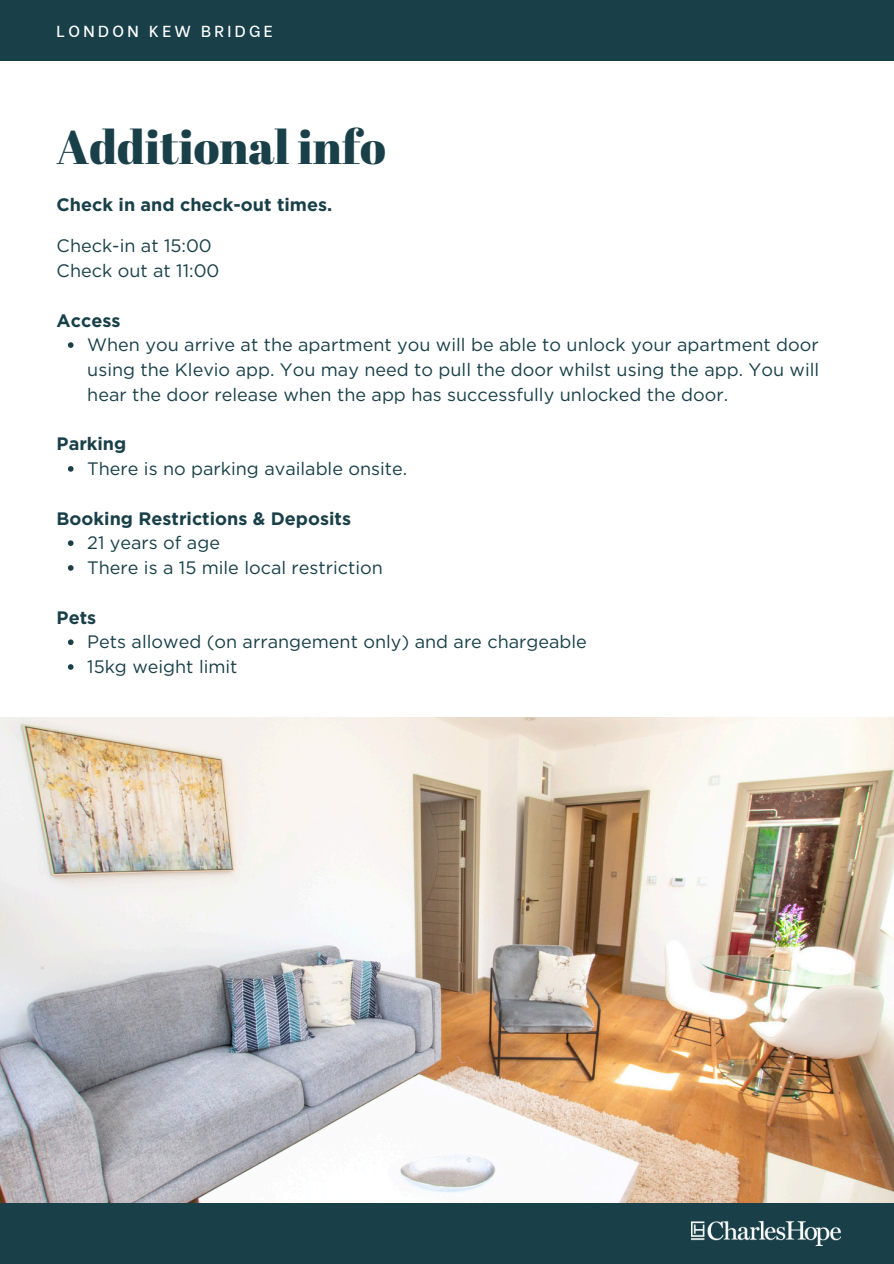
<style>
.page{position:relative;width:894px;height:1264px;background:#fff}
.page>*{position:absolute;margin:0;border:0;box-sizing:border-box;transform-origin:0 0}
.t1{font:47.25px "Abril Fatface";color:#194049}
.t2{font:18px/24.8px "Gotham";color:#194049}
.t3{font:700 18px "Gotham";color:#194049}
.t4{font:500 15.9px "Be Vietnam";letter-spacing:.21em;color:#fff}
</style>
<div class="page">
<img style="left:0;top:717px;width:893px;height:486px">
<div style="left:0;top:1203px;width:893px;height:60px;background:#194049"></div>
<div style="left:0;top:0;width:893px;height:60px;background:#194049"></div>
<img style="left:691px;top:1221px;width:148px;height:24px">
<svg style="left:68px;top:342px;width:5px;height:6px"></svg>
<svg style="left:68px;top:466px;width:5px;height:5px"></svg>
<svg style="left:68px;top:540px;width:5px;height:6px"></svg>
<svg style="left:68px;top:565px;width:5px;height:5px"></svg>
<svg style="left:68px;top:639px;width:5px;height:6px"></svg>
<svg style="left:68px;top:664px;width:5px;height:5px"></svg>
<h3 class="t4" style="left:57px;top:18px;width:218px">LONDON KEW BRIDGE</h3>
<p class="t1" style="left:57px;top:114px;width:330px">Additional info</p>
<h1 class="t3" style="left:57px;top:193px;width:277px">Check in and check-out times.</h1>
<h2 class="t2" style="left:57px;top:233px;width:164px">Check-in at 15:00<br>Check out at 11:00</h2>
<p class="t3" style="left:57px;top:309px;width:65px">Access</p>
<h2 class="t2" style="left:87px;top:332px;width:733px;text-align:justify">When you arrive at the apartment you will be able to unlock your apartment door using the Klevio app. You may need to pull the door whilst using the app. You will hear the door release when the app has successfully unlocked the door.</h2>
<p class="t3" style="left:57px;top:433px;width:71px">Parking</p>
<h2 class="t2" style="left:87px;top:456px;width:321px">There is no parking available onsite.</h2>
<p class="t3" style="left:57px;top:507px;width:296px">Booking Restrictions &amp; Deposits</p>
<p class="t2" style="left:87px;top:530px;width:134px">21 years of age</p>
<h2 class="t2" style="left:87px;top:555px;width:297px">There is a 15 mile local restriction</h2>
<p class="t3" style="left:57px;top:606px;width:41px">Pets</p>
<p class="t2" style="left:87px;top:629px;width:501px">Pets allowed (on arrangement only) and are chargeable</p>
<p class="t2" style="left:87px;top:654px;width:152px">15kg weight limit</p>
</div>
